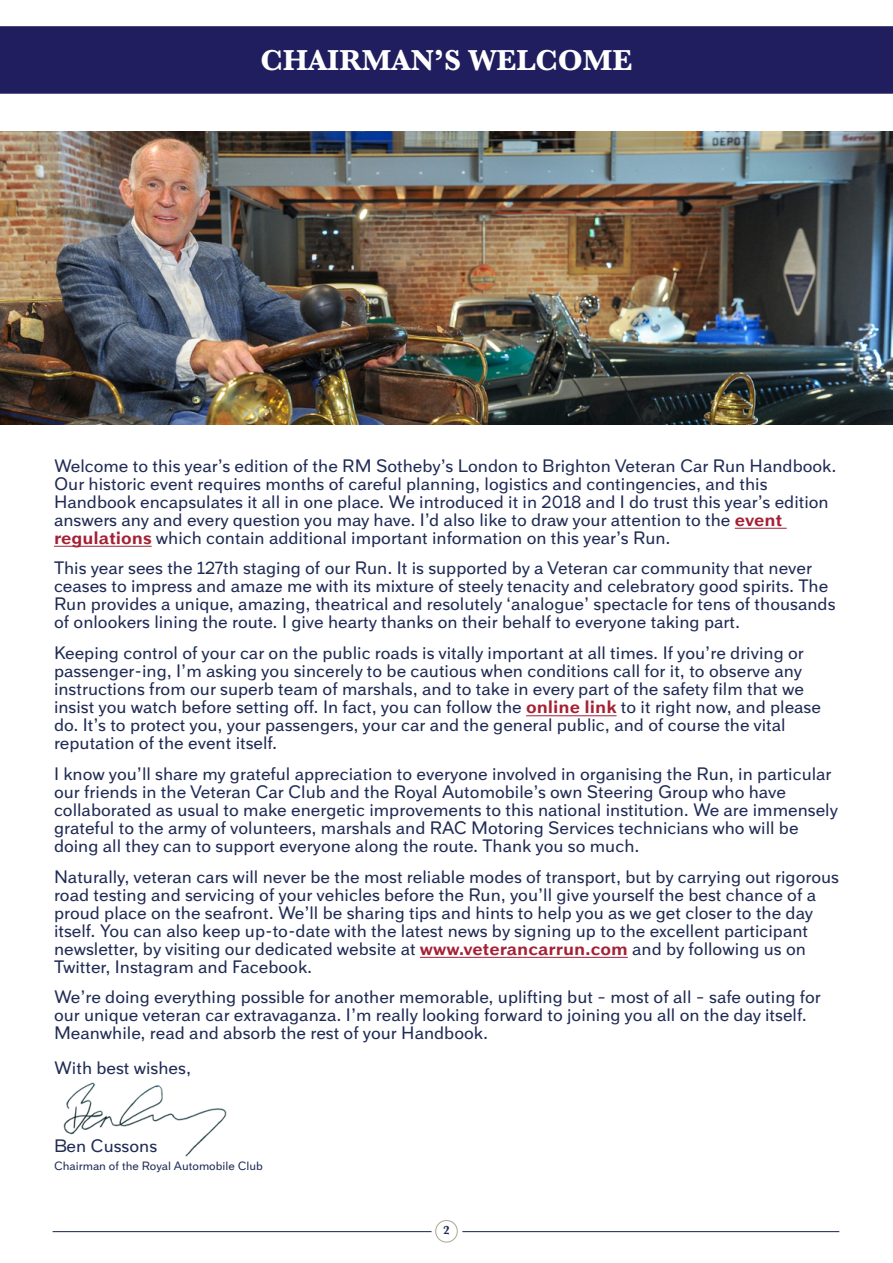
<style>
.page{position:relative;width:893px;height:1263px;background:#fff}
.page>*{position:absolute;margin:0;border:0;box-sizing:border-box;transform-origin:0 0}
.t1{font:700 30px "Baskerville";color:#fff}
.t2{font:18px/18px "Armitage";color:#212c55}
.t3{font:700 12.15px "Baskerville";color:#212c55}
.t4{font:12px "Armitage";color:#212c55}
.s1{font-weight:700;color:#a42135}
</style>
<div class="page">
<div style="left:0;top:26px;width:893px;height:68px;background:#201e5e"></div>
<hr style="left:53px;top:1231px;width:379px;height:1px;background:#212c55">
<div style="left:435px;top:1220px;width:23px;height:22px;border:1px solid #afa996;border-radius:50%"></div>
<hr style="left:735px;top:528px;width:52px;height:1px;background:#a42135">
<hr style="left:54px;top:546px;width:98px;height:1px;background:#a42135">
<hr style="left:526px;top:715px;width:91px;height:1px;background:#a42135">
<hr style="left:420px;top:957px;width:208px;height:1px;background:#a42135">
<hr style="left:462px;top:1231px;width:377px;height:1px;background:#212c55">
<img style="left:0;top:132px;width:893px;height:292px">
<img style="left:64px;top:1082px;width:163px;height:75px">
<h1 class="t1" style="left:260px;top:40px;width:374px">CHAIRMAN’S WELCOME</h1>
<p class="t2" style="left:54px;top:456px;width:784px">Welcome to this year’s edition of the RM Sotheby’s London to Brighton Veteran Car Run Handbook.<br>Our historic event requires months of careful planning, logistics and contingencies, and this Handbook encapsulates it all in one place. We introduced it in 2018 and I do trust this year’s edition answers any and every question you may have. I’d also like to draw your attention to the <span class="s1">event regulations</span> which contain additional important information on this year’s Run.</p>
<p class="t2" style="left:54px;top:559px;width:783px">This year sees the 127th staging of our Run. It is supported by a Veteran car community that never ceases to impress and amaze me with its mixture of steely tenacity and celebratory good spirits. The Run provides a unique, amazing, theatrical and resolutely ‘analogue’ spectacle for tens of thousands of onlookers lining the route. I give hearty thanks on their behalf to everyone taking part.</p>
<p class="t2" style="left:54px;top:643px;width:768px">Keeping control of your car on the public roads is vitally important at all times. If you’re driving or passenger-ing, I’m asking you sincerely to be cautious when conditions call for it, to observe any instructions from our superb team of marshals, and to take in every part of the safety film that we insist you watch before setting off. In fact, you can follow the <span class="s1">online link</span> to it right now, and please do. It’s to protect you, your passengers, your car and the general public, and of course the vital reputation of the event itself.</p>
<p class="t2" style="left:54px;top:764px;width:786px">I know you’ll share my grateful appreciation to everyone involved in organising the Run, in particular our friends in the Veteran Car Club and the Royal Automobile’s own Steering Group who have collaborated as usual to make energetic improvements to this national institution. We are immensely grateful to the army of volunteers, marshals and RAC Motoring Services technicians who will be doing all they can to support everyone along the route. Thank you so much.</p>
<p class="t2" style="left:54px;top:867px;width:786px">Naturally, veteran cars will never be the most reliable modes of transport, but by carrying out rigorous road testing and servicing of your vehicles before the Run, you’ll give yourself the best chance of a proud place on the seafront. We’ll be sharing tips and hints to help you as we get closer to the day itself. You can also keep up-to-date with the latest news by signing up to the excellent participant newsletter, by visiting our dedicated website at <span class="s1">www.veterancarrun.com</span> and by following us on Twitter, Instagram and Facebook.</p>
<p class="t2" style="left:54px;top:988px;width:768px">We’re doing everything possible for another memorable, uplifting but – most of all – safe outing for our unique veteran car extravaganza. I’m really looking forward to joining you all on the day itself.<br>Meanwhile, read and absorb the rest of your Handbook.</p>
<p class="t2" style="left:54px;top:1059px;width:139px">With best wishes,</p>
<p class="t2" style="left:54px;top:1136px;width:105px">Ben Cussons</p>
<p class="t4" style="left:54px;top:1159px;width:210px">Chairman of the Royal Automobile Club</p>
<p class="t3" style="left:443px;top:1222px;width:8px">2</p>
</div>
